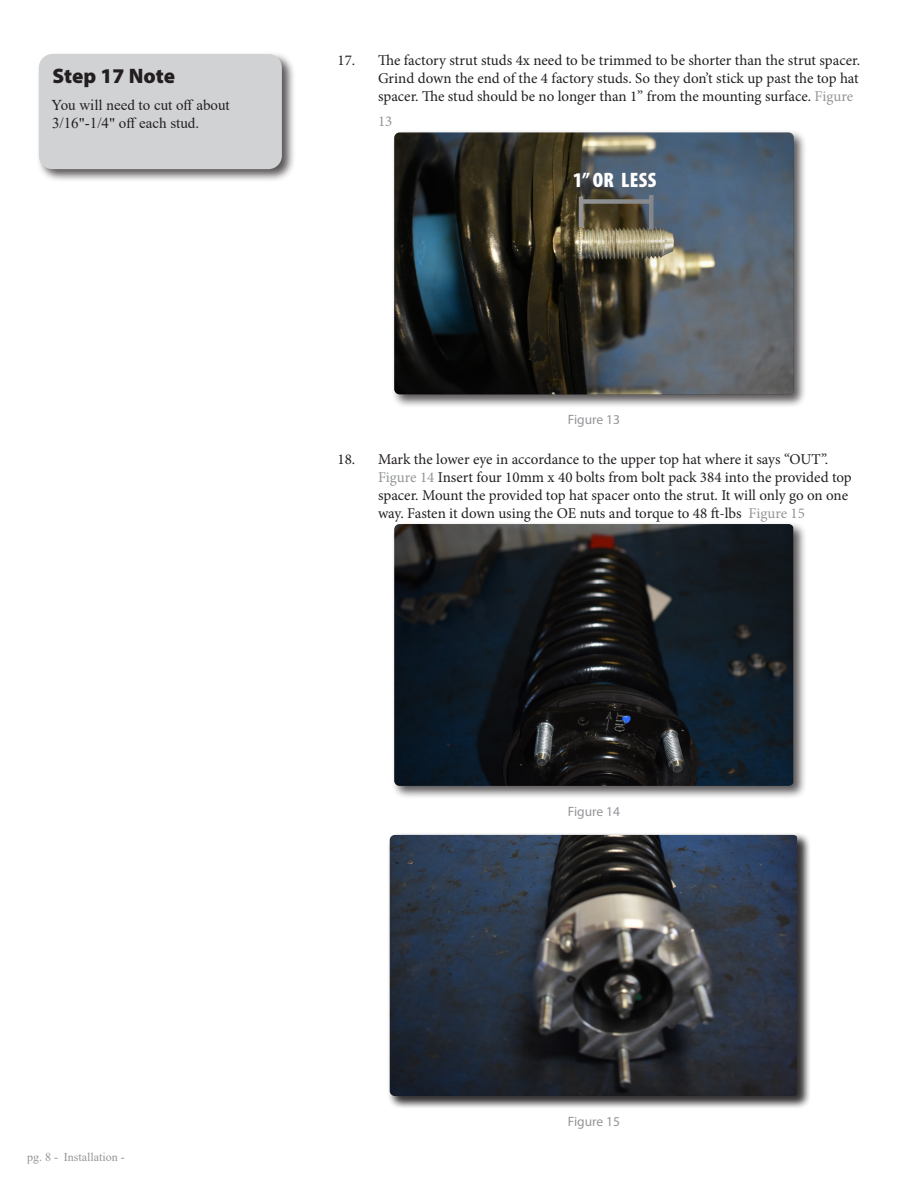
<style>
.page{position:relative;width:918px;height:1188px;background:#fff}
.page>*{position:absolute;margin:0;border:0;box-sizing:border-box;transform-origin:0 0}
.Headline{font:900 21px "Myriad Pro";letter-spacing:-.005em;color:#231f20}
.t1{font:900 condensed 21px "Myriad Pro";letter-spacing:.02em;color:#fff}
.t2{font:15px/18px "Minion Pro";letter-spacing:-.005em;color:#231f20;text-align:justify}
.Body_text{font:15px/18px "Times New Roman";color:#231f20}
.t3{font:15px "Minion Pro";color:#939598}
.t4{font:13.5px "Myriad Pro";color:#939598}
.t5{font:12px "Times New Roman";color:#939598}
.s1{color:#939598}
</style>
<div class="page">
<div style="left:391px;top:130px;width:417px;height:278px;background:#231f20;opacity:.75"></div>
<svg style="left:394px;top:132px;width:400px;height:262px;background:#383e3e"></svg>
<div style="left:565px;top:188px;width:87px;height:103px;background:#231f20;opacity:.75"></div>
<div style="left:634px;top:186px;width:89px;height:107px;background:#231f20;opacity:.75"></div>
<div style="left:572px;top:184px;width:143px;height:90px;background:#231f20;opacity:.75"></div>
<div style="left:564px;top:159px;width:158px;height:97px;background:#231f20;opacity:.75"></div>
<div style="left:391px;top:521px;width:416px;height:278px;background:#231f20;opacity:.75"></div>
<img style="left:394px;top:524px;width:399px;height:262px">
<div style="left:387px;top:832px;width:424px;height:278px;background:#231f20;opacity:.75"></div>
<img style="left:390px;top:835px;width:407px;height:261px">
<div style="left:36px;top:51px;width:260px;height:132px;background:#231f20;opacity:.75"></div>
<div style="left:39px;top:54px;width:243px;height:115px;background:#d1d2d4;border-radius:14px"></div>
<p class="Headline" style="left:53px;top:62px;width:124px">Step 17 Note</p>
<p class="Body_text" style="left:51px;top:95px;width:180px">You will need to cut off about<br>3/16"-1/4" off each stud.</p>
<p class="t2" style="left:378px;top:51px;width:484px;text-indent:-40px">17. The factory strut studs 4x need to be trimmed to be shorter than the strut spacer.<br>Grind down the end of the 4 factory studs. So they don’t stick up past the top hat spacer. The stud should be no longer than 1” from the mounting surface. <span class="s1">Figure</span></p>
<p class="t3" style="left:378px;top:111px;width:16px">13</p>
<p class="t1" style="left:573px;top:167px;width:85px">1” OR LESS</p>
<p class="t4" style="left:568px;top:411px;width:54px">Figure 13</p>
<p class="t2" style="left:378px;top:450px;width:475px;text-align:left;text-indent:-40px">18. Mark the lower eye in accordance to the upper top hat where it says “OUT”.<br><span class="s1">Figure 14</span> Insert four 10mm x 40 bolts from bolt pack 384 into the provided top spacer. Mount the provided top hat spacer onto the strut. It will only go on one way. Fasten it down using the OE nuts and torque to 48 ft-lbs <span class="s1">Figure 15</span></p>
<p class="t4" style="left:568px;top:803px;width:54px">Figure 14</p>
<p class="t5" style="left:27px;top:1149px;width:99px">pg. 8 - Installation -</p>
<p class="t4" style="left:568px;top:1113px;width:54px">Figure 15</p>
</div>
